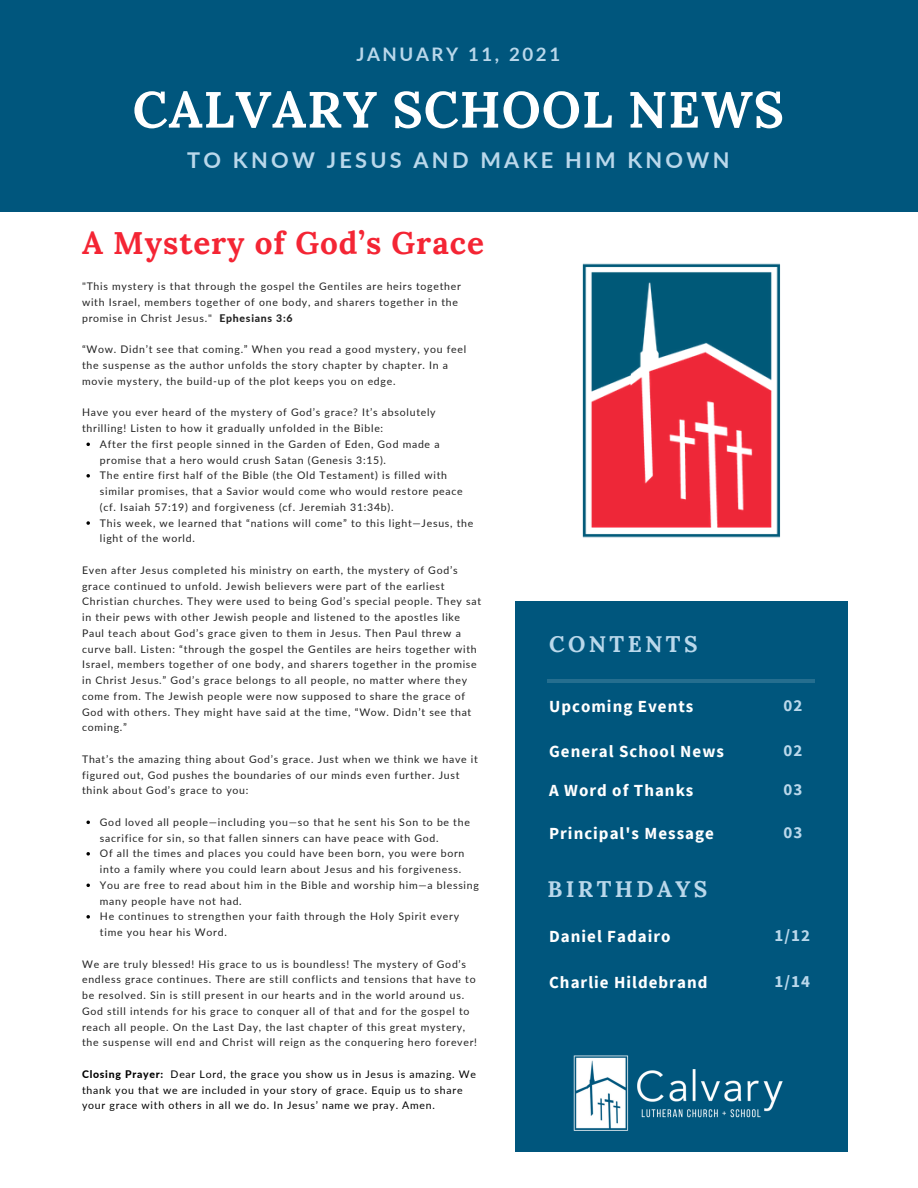
<style>
.page{position:relative;width:918px;height:1188px;background:#fff}
.page>*{position:absolute;margin:0;border:0;box-sizing:border-box;transform-origin:0 0}
.t1{font:700 50.85px "Lora";letter-spacing:.02em;color:#fff}
.t2{font:700 31.5px "Lora";letter-spacing:.03em;color:#f42534}
.t3{font:700 22.5px "Lora";letter-spacing:.15em;color:#bad8eb}
.t4{font:700 21.75px "Lato";letter-spacing:.15em;color:#bad8eb}
.t5{font:700 18.6px "Lato";letter-spacing:.14em;color:#bad8eb}
.t6{font:700 16.95px "Source Sans Pro";letter-spacing:.06em;color:#fff}
.t7{font:700 16.95px "Source Sans Pro";letter-spacing:.06em;color:#bad8eb}
.t8{font:10.5px/15.8px "Lato";letter-spacing:.07em;color:#222}
.t9{font:10.5px/15.8px "Lato";letter-spacing:.07em;color:#000}
.s1{font-weight:800}
</style>
<div class="page">
<div style="left:0;top:0;width:917px;height:211px;background:#00567d"></div>
<div style="left:515px;top:601px;width:332px;height:550px;background:#00567d"></div>
<hr style="left:548px;top:679px;width:267px;height:3px;background:#fff">
<svg style="left:86px;top:443px;width:4px;height:3px"></svg>
<svg style="left:86px;top:474px;width:4px;height:4px"></svg>
<svg style="left:86px;top:521px;width:4px;height:4px"></svg>
<svg style="left:86px;top:821px;width:4px;height:3px"></svg>
<svg style="left:86px;top:852px;width:4px;height:4px"></svg>
<svg style="left:86px;top:884px;width:4px;height:3px"></svg>
<svg style="left:86px;top:915px;width:4px;height:4px"></svg>
<img style="left:582px;top:263px;width:199px;height:275px">
<img style="left:573px;top:1055px;width:210px;height:76px">
<p class="t5" style="left:356px;top:42px;width:205px">JANUARY 11, 2021</p>
<p class="t1" style="left:133px;top:76px;width:653px">CALVARY SCHOOL NEWS</p>
<p class="t4" style="left:187px;top:147px;width:544px">TO KNOW JESUS AND MAKE HIM KNOWN</p>
<p class="t2" style="left:82px;top:223px;width:403px">A Mystery of God’s Grace</p>
<p class="t8" style="left:82px;top:278px;width:380px">"This mystery is that through the gospel the Gentiles are heirs together with Israel, members together of one body, and sharers together in the promise in Christ Jesus." <span class="s1">Ephesians 3:6</span></p>
<p class="t8" style="left:82px;top:341px;width:386px">“Wow. Didn’t see that coming.” When you read a good mystery, you feel the suspense as the author unfolds the story chapter by chapter. In a movie mystery, the build-up of the plot keeps you on edge.</p>
<p class="t8" style="left:82px;top:404px;width:355px">Have you ever heard of the mystery of God’s grace? It’s absolutely thrilling! Listen to how it gradually unfolded in the Bible:</p>
<p class="t8" style="left:100px;top:436px;width:341px">After the first people sinned in the Garden of Eden, God made a promise that a hero would crush Satan (Genesis 3:15).</p>
<p class="t8" style="left:100px;top:467px;width:364px">The entire first half of the Bible (the Old Testament) is filled with similar promises, that a Savior would come who would restore peace (cf. Isaiah 57:19) and forgiveness (cf. Jeremiah 31:34b).</p>
<p class="t8" style="left:100px;top:515px;width:375px">This week, we learned that “nations will come” to this light—Jesus, the light of the world.</p>
<p class="t8" style="left:82px;top:562px;width:401px">Even after Jesus completed his ministry on earth, the mystery of God’s grace continued to unfold. Jewish believers were part of the earliest Christian churches. They were used to being God’s special people. They sat in their pews with other Jewish people and listened to the apostles like Paul teach about God’s grace given to them in Jesus. Then Paul threw a curve ball. Listen: “through the gospel the Gentiles are heirs together with Israel, members together of one body, and sharers together in the promise in Christ Jesus.” God’s grace belongs to all people, no matter where they come from. The Jewish people were now supposed to share the grace of God with others. They might have said at the time, “Wow. Didn’t see that coming.”</p>
<p class="t8" style="left:82px;top:751px;width:397px">That’s the amazing thing about God’s grace. Just when we think we have it figured out, God pushes the boundaries of our minds even further. Just think about God’s grace to you:</p>
<p class="t8" style="left:100px;top:814px;width:372px">God loved all people—including you—so that he sent his Son to be the sacrifice for sin, so that fallen sinners can have peace with God.</p>
<p class="t8" style="left:100px;top:845px;width:366px">Of all the times and places you could have been born, you were born into a family where you could learn about Jesus and his forgiveness.</p>
<p class="t8" style="left:100px;top:877px;width:381px">You are free to read about him in the Bible and worship him—a blessing many people have not had.</p>
<p class="t8" style="left:100px;top:908px;width:361px">He continues to strengthen your faith through the Holy Spirit every time you hear his Word.</p>
<p class="t8" style="left:82px;top:956px;width:397px">We are truly blessed! His grace to us is boundless! The mystery of God’s endless grace continues. There are still conflicts and tensions that have to be resolved. Sin is still present in our hearts and in the world around us.<br>God still intends for his grace to conquer all of that and for the gospel to reach all people. On the Last Day, the last chapter of this great mystery, the suspense will end and Christ will reign as the conquering hero forever!</p>
<p class="t9" style="left:82px;top:1066px;width:395px"><span class="s1">Closing Prayer:</span> Dear Lord, the grace you show us in Jesus is amazing. We thank you that we are included in your story of grace. Equip us to share your grace with others in all we do. In Jesus’ name we pray. Amen.</p>
<p class="t3" style="left:549px;top:629px;width:150px">CONTENTS</p>
<p class="t6" style="left:549px;top:695px;width:146px">Upcoming Events</p>
<p class="t7" style="left:784px;top:694px;width:20px">02</p>
<p class="t6" style="left:549px;top:740px;width:176px">General School News</p>
<p class="t7" style="left:784px;top:739px;width:20px">02</p>
<p class="t6" style="left:549px;top:779px;width:146px">A Word of Thanks</p>
<p class="t6" style="left:549px;top:822px;width:166px">Principal's Message</p>
<p class="t7" style="left:784px;top:821px;width:20px">03</p>
<p class="t7" style="left:784px;top:778px;width:20px">03</p>
<p class="t3" style="left:548px;top:874px;width:161px">BIRTHDAYS</p>
<p class="t6" style="left:549px;top:925px;width:123px">Daniel Fadairo</p>
<p class="t7" style="left:775px;top:924px;width:37px">1/12</p>
<p class="t6" style="left:549px;top:971px;width:160px">Charlie Hildebrand</p>
<p class="t7" style="left:775px;top:970px;width:37px">1/14</p>
</div>
